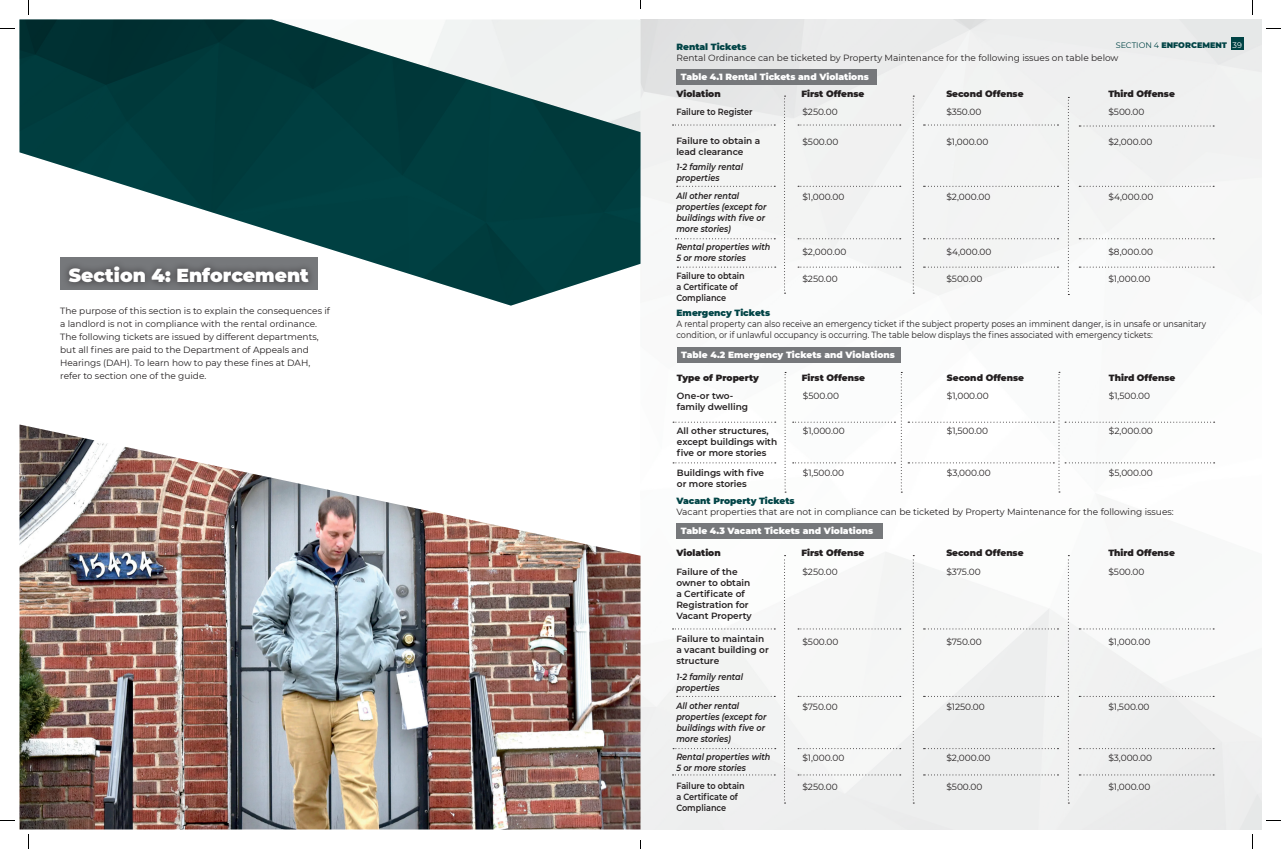
<style>
.page{position:relative;width:1281px;height:849px;background:#fff}
.page>*{position:absolute;margin:0;border:0;box-sizing:border-box;transform-origin:0 0}
.t1{font:900 18.8px "Montserrat";color:#fff}
.t2{font:9px/13px "Montserrat";color:#231f20}
.t3{font:600 9px/11px "Montserrat";color:#231f20}
.t4{font:italic 600 9px/11px "Montserrat";color:#231f20;scale:.9 1}
.t5{font:9px/11px "Montserrat";color:#231f20;scale:.9 1}
.t6{font:900 9px "Montserrat";color:#231f20}
.t7{font:900 9px "Montserrat";color:#fff}
.t8{font:600 9px/11px "Montserrat";color:#231f20;scale:.9 1}
.t9{font:900 9px "Montserrat";color:#004345}
.t10{font:900 8px "Montserrat";color:#004345}
.s1{font-weight:400}
.s2{font-weight:400;color:#fff}
</style>
<div class="page">
<img style="left:641px;top:20px;width:621px;height:810px">
<div style="left:1231px;top:38px;width:13px;height:12px;background:#004345"></div>
<div style="left:676px;top:69px;width:201px;height:16px;background:#76787b"></div>
<div style="left:677px;top:347px;width:224px;height:16px;background:#76787b"></div>
<svg style="left:673px;top:125px;width:102px;height:1px"></svg>
<svg style="left:673px;top:422px;width:103px;height:1px"></svg>
<svg style="left:673px;top:462px;width:103px;height:1px"></svg>
<svg style="left:793px;top:422px;width:102px;height:1px"></svg>
<svg style="left:793px;top:462px;width:102px;height:1px"></svg>
<svg style="left:798px;top:125px;width:103px;height:1px"></svg>
<svg style="left:798px;top:186px;width:103px;height:1px"></svg>
<svg style="left:677px;top:186px;width:98px;height:1px"></svg>
<svg style="left:798px;top:238px;width:103px;height:1px"></svg>
<svg style="left:676px;top:238px;width:99px;height:1px"></svg>
<svg style="left:798px;top:267px;width:103px;height:1px"></svg>
<svg style="left:677px;top:267px;width:99px;height:1px"></svg>
<svg style="left:924px;top:125px;width:134px;height:1px"></svg>
<svg style="left:924px;top:186px;width:134px;height:1px"></svg>
<svg style="left:924px;top:238px;width:134px;height:1px"></svg>
<svg style="left:924px;top:267px;width:134px;height:1px"></svg>
<svg style="left:1079px;top:126px;width:135px;height:1px"></svg>
<svg style="left:1079px;top:186px;width:135px;height:1px"></svg>
<svg style="left:1079px;top:238px;width:135px;height:1px"></svg>
<svg style="left:1079px;top:267px;width:135px;height:1px"></svg>
<svg style="left:784px;top:96px;width:2px;height:198px"></svg>
<svg style="left:785px;top:372px;width:1px;height:121px"></svg>
<svg style="left:901px;top:372px;width:1px;height:121px"></svg>
<svg style="left:908px;top:372px;width:307px;height:121px"></svg>
<svg style="left:913px;top:96px;width:1px;height:198px"></svg>
<svg style="left:1068px;top:97px;width:1px;height:198px"></svg>
<div style="left:676px;top:523px;width:206px;height:16px;background:#76787b"></div>
<svg style="left:673px;top:628px;width:102px;height:1px"></svg>
<svg style="left:798px;top:628px;width:103px;height:1px"></svg>
<svg style="left:798px;top:696px;width:103px;height:1px"></svg>
<svg style="left:677px;top:696px;width:98px;height:1px"></svg>
<svg style="left:798px;top:748px;width:103px;height:1px"></svg>
<svg style="left:673px;top:748px;width:103px;height:1px"></svg>
<svg style="left:798px;top:774px;width:103px;height:1px"></svg>
<svg style="left:673px;top:774px;width:102px;height:1px"></svg>
<svg style="left:924px;top:628px;width:134px;height:1px"></svg>
<svg style="left:924px;top:696px;width:134px;height:1px"></svg>
<svg style="left:924px;top:748px;width:134px;height:1px"></svg>
<svg style="left:924px;top:774px;width:134px;height:1px"></svg>
<svg style="left:1079px;top:628px;width:135px;height:1px"></svg>
<svg style="left:1079px;top:696px;width:135px;height:1px"></svg>
<svg style="left:1079px;top:748px;width:135px;height:1px"></svg>
<svg style="left:1079px;top:774px;width:135px;height:1px"></svg>
<svg style="left:784px;top:555px;width:2px;height:249px"></svg>
<svg style="left:913px;top:555px;width:1px;height:249px"></svg>
<svg style="left:1068px;top:555px;width:1px;height:249px"></svg>
<img style="left:20px;top:20px;width:620px;height:286px">
<div style="left:60px;top:257px;width:257px;height:33px;background:#76787b"></div>
<div style="left:62px;top:259px;width:254px;height:31px;background:#231f20;opacity:.75"></div>
<img style="left:20px;top:425px;width:620px;height:405px">
<svg style="left:0;top:28px;width:15px;height:1px"></svg>
<svg style="left:1266px;top:28px;width:15px;height:1px"></svg>
<svg style="left:0;top:820px;width:15px;height:1px"></svg>
<svg style="left:1266px;top:820px;width:15px;height:1px"></svg>
<svg style="left:28px;top:0;width:1px;height:15px"></svg>
<svg style="left:28px;top:834px;width:1px;height:15px"></svg>
<svg style="left:1252px;top:0;width:1px;height:15px"></svg>
<svg style="left:1252px;top:834px;width:1px;height:15px"></svg>
<h1 class="t1" style="left:69px;top:261px;width:241px">Section 4: Enforcement</h1>
<p class="t2" style="left:60px;top:304px;width:271px">The purpose of this section is to explain the consequences if a landlord is not in compliance with the rental ordinance.<br>The following tickets are issued by different departments, but all fines are paid to the Department of Appeals and Hearings (DAH). To learn how to pay these fines at DAH, refer to section one of the guide.</p>
<p class="t10" style="left:1116px;top:39px;width:128px"><span class="s1">SECTION 4</span> ENFORCEMENT <span class="s2">39</span></p>
<p class="t9" style="left:676px;top:40px;width:71px">Rental Tickets</p>
<p class="t2" style="left:676px;top:51px;width:444px">Rental Ordinance can be ticketed by Property Maintenance for the following issues on table below</p>
<p class="t7" style="left:681px;top:70px;width:190px">Table 4.1 Rental Tickets and Violations</p>
<p class="t6" style="left:676px;top:87px;width:46px">Violation</p>
<p class="t6" style="left:801px;top:87px;width:65px">First Offense</p>
<p class="t6" style="left:946px;top:87px;width:79px">Second Offense</p>
<p class="t6" style="left:1108px;top:87px;width:68px">Third Offense</p>
<p class="t8" style="left:676px;top:106px;width:86px">Failure to Register</p>
<p class="t3" style="left:676px;top:135px;width:86px">Failure to obtain a lead clearance</p>
<p class="t4" style="left:676px;top:161px;width:76px">1-2 family rental properties</p>
<p class="t4" style="left:676px;top:190px;width:102px">All other rental properties (except for buildings with five or more stories)</p>
<p class="t4" style="left:676px;top:241px;width:106px">Rental properties with<br>5 or more stories</p>
<p class="t8" style="left:676px;top:270px;width:78px">Failure to obtain a Certificate of<br>Compliance</p>
<p class="t2" style="left:802px;top:105px;width:37px">$250.00</p>
<p class="t2" style="left:802px;top:135px;width:38px">$500.00</p>
<p class="t2" style="left:802px;top:190px;width:44px">$1,000.00</p>
<p class="t2" style="left:802px;top:245px;width:46px">$2,000.00</p>
<p class="t2" style="left:802px;top:272px;width:37px">$250.00</p>
<p class="t2" style="left:946px;top:105px;width:37px">$350.00</p>
<p class="t2" style="left:946px;top:135px;width:44px">$1,000.00</p>
<p class="t2" style="left:946px;top:190px;width:46px">$2,000.00</p>
<p class="t2" style="left:946px;top:245px;width:47px">$4,000.00</p>
<p class="t2" style="left:946px;top:272px;width:38px">$500.00</p>
<p class="t2" style="left:1108px;top:105px;width:38px">$500.00</p>
<p class="t2" style="left:1108px;top:135px;width:46px">$2,000.00</p>
<p class="t2" style="left:1108px;top:190px;width:47px">$4,000.00</p>
<p class="t2" style="left:1108px;top:245px;width:46px">$8,000.00</p>
<p class="t2" style="left:1108px;top:272px;width:44px">$1,000.00</p>
<p class="t9" style="left:676px;top:306px;width:95px">Emergency Tickets</p>
<p class="t5" style="left:676px;top:318px;width:590px">A rental property can also receive an emergency ticket if the subject property poses an imminent danger, is in unsafe or unsanitary condition, or if unlawful occupancy is occurring. The table below displays the fines associated with emergency tickets:</p>
<p class="t7" style="left:681px;top:348px;width:215px">Table 4.2 Emergency Tickets and Violations</p>
<p class="t6" style="left:677px;top:371px;width:84px">Type of Property</p>
<p class="t6" style="left:802px;top:371px;width:65px">First Offense</p>
<p class="t6" style="left:947px;top:371px;width:79px">Second Offense</p>
<p class="t6" style="left:1109px;top:371px;width:68px">Third Offense</p>
<p class="t3" style="left:677px;top:390px;width:73px">One-or two&shy;family dwelling</p>
<p class="t3" style="left:677px;top:425px;width:102px">All other structures, except buildings with five or more stories</p>
<p class="t3" style="left:677px;top:467px;width:89px">Buildings with five or more stories</p>
<p class="t2" style="left:1109px;top:389px;width:43px">$1,500.00</p>
<p class="t2" style="left:1109px;top:424px;width:46px">$2,000.00</p>
<p class="t2" style="left:803px;top:389px;width:38px">$500.00</p>
<p class="t2" style="left:803px;top:424px;width:44px">$1,000.00</p>
<p class="t2" style="left:803px;top:466px;width:43px">$1,500.00</p>
<p class="t2" style="left:947px;top:466px;width:45px">$3,000.00</p>
<p class="t2" style="left:1109px;top:466px;width:45px">$5,000.00</p>
<p class="t2" style="left:947px;top:389px;width:44px">$1,000.00</p>
<p class="t2" style="left:947px;top:424px;width:43px">$1,500.00</p>
<p class="t9" style="left:676px;top:494px;width:120px">Vacant Property Tickets</p>
<p class="t2" style="left:676px;top:505px;width:499px">Vacant properties that are not in compliance can be ticketed by Property Maintenance for the following issues:</p>
<p class="t7" style="left:681px;top:524px;width:194px">Table 4.3 Vacant Tickets and Violations</p>
<p class="t6" style="left:676px;top:547px;width:46px">Violation</p>
<p class="t6" style="left:801px;top:547px;width:65px">First Offense</p>
<p class="t6" style="left:946px;top:547px;width:79px">Second Offense</p>
<p class="t6" style="left:1108px;top:547px;width:68px">Third Offense</p>
<p class="t3" style="left:676px;top:566px;width:77px">Failure of the owner to obtain a Certificate of<br>Registration for<br>Vacant Property</p>
<p class="t2" style="left:802px;top:565px;width:37px">$250.00</p>
<p class="t2" style="left:802px;top:635px;width:38px">$500.00</p>
<p class="t2" style="left:946px;top:565px;width:36px">$375.00</p>
<p class="t2" style="left:1108px;top:565px;width:38px">$500.00</p>
<p class="t3" style="left:676px;top:633px;width:94px">Failure to maintain a vacant building or structure</p>
<p class="t4" style="left:676px;top:671px;width:76px">1-2 family rental properties</p>
<p class="t4" style="left:676px;top:700px;width:102px">All other rental properties (except for buildings with five or more stories)</p>
<p class="t4" style="left:676px;top:751px;width:106px">Rental properties with<br>5 or more stories</p>
<p class="t8" style="left:676px;top:780px;width:78px">Failure to obtain a Certificate of<br>Compliance</p>
<p class="t2" style="left:946px;top:635px;width:37px">$750.00</p>
<p class="t2" style="left:1108px;top:635px;width:44px">$1,000.00</p>
<p class="t2" style="left:802px;top:700px;width:37px">$750.00</p>
<p class="t2" style="left:946px;top:700px;width:40px">$1250.00</p>
<p class="t2" style="left:1108px;top:700px;width:43px">$1,500.00</p>
<p class="t2" style="left:802px;top:751px;width:44px">$1,000.00</p>
<p class="t2" style="left:946px;top:751px;width:46px">$2,000.00</p>
<p class="t2" style="left:1108px;top:751px;width:45px">$3,000.00</p>
<p class="t2" style="left:802px;top:780px;width:37px">$250.00</p>
<p class="t2" style="left:946px;top:780px;width:38px">$500.00</p>
<p class="t2" style="left:1108px;top:780px;width:44px">$1,000.00</p>
</div>
